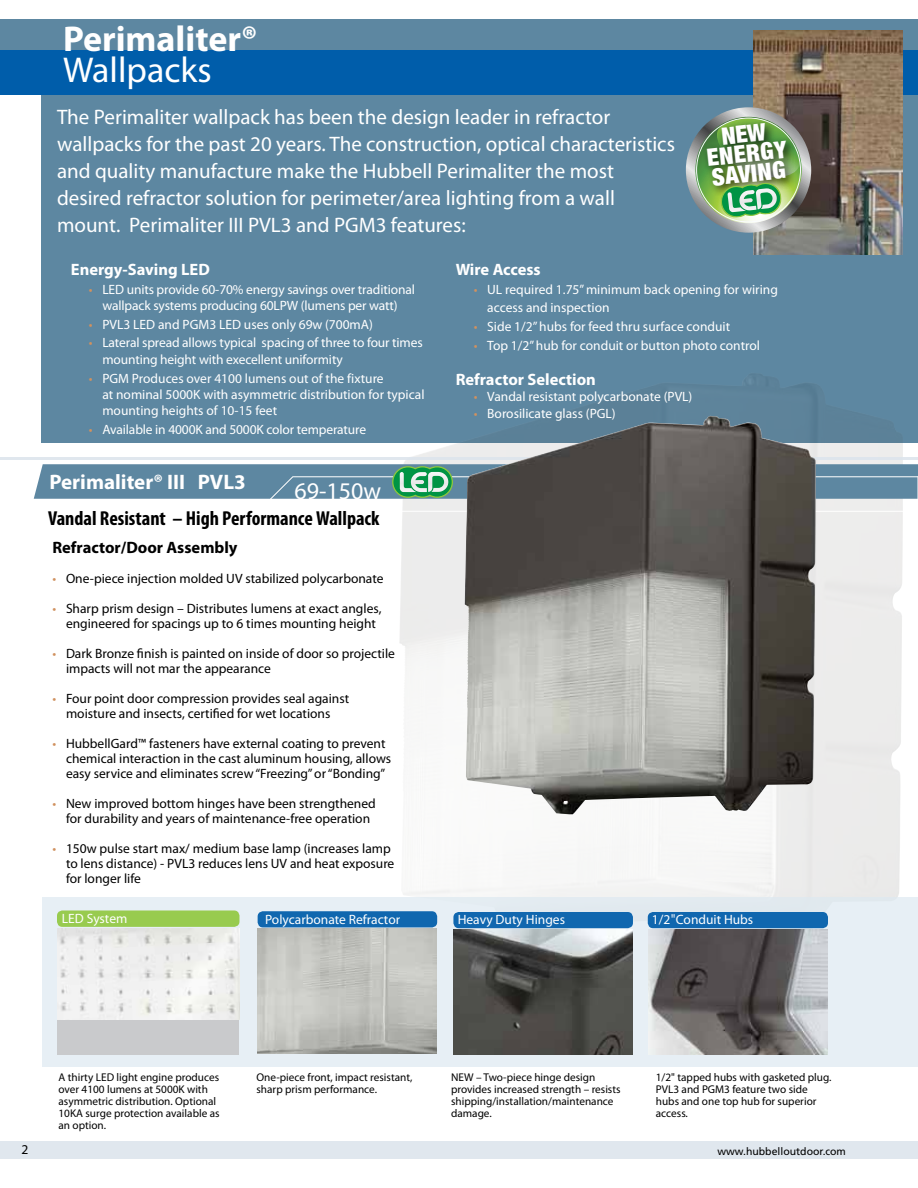
<style>
.page{position:relative;width:918px;height:1188px;background:#fff}
.page>*{position:absolute;margin:0;border:0;box-sizing:border-box;transform-origin:0 0}
.t1{font:700 36px "Myriad Pro";color:#fff}
.t2{font:36px "Myriad Pro";color:#fff}
.t3{font:900 condensed 24px/20px "Helvetica Neue";color:#fff;text-align:center}
.t4{font:24px "Myriad Pro";color:#fff}
.t5{font:21px/27px "Myriad Pro";color:#fff}
.t6{font:700 21px "Myriad Pro";color:#fff}
.t7{font:700 condensed 20.25px "Myriad Pro";color:#000}
.t8{font:700 16.5px "Myriad Pro";color:#fff}
.t9{font:700 16.5px "Myriad Pro";color:#000}
.t10{font:13.5px/15px "Myriad Pro";color:#000}
.t11{font:13.5px/16.5px "Myriad Pro";color:#fff}
.t12{font:11.25px/12px "Myriad Pro";color:#000}
.t13{font:10.5px "Frutiger";color:#000}
.s1{color:#d0915f}
.s2{font-family:"Officina Sans"}
</style>
<div class="page">
<div style="left:41px;top:58px;width:877px;height:385px;background:#5d87a1"></div>
<img style="left:399px;top:374px;width:504px;height:523px">
<div style="left:0;top:1142px;width:918px;height:18px;background:#dde5ed"></div>
<div style="left:42px;top:897px;width:876px;height:169px;background:#e7eff5"></div>
<div style="left:0;top:50px;width:918px;height:45px;background:#005daa"></div>
<div style="left:0;top:19px;width:918px;height:31px;background:#5d87a1"></div>
<img style="left:648px;top:929px;width:180px;height:125px">
<div style="left:648px;top:912px;width:180px;height:16px;background:#1067af;border-radius:5px"></div>
<img style="left:257px;top:929px;width:180px;height:124px">
<div style="left:258px;top:911px;width:179px;height:16px;background:#1067af;border-radius:5px"></div>
<img style="left:453px;top:929px;width:180px;height:125px">
<div style="left:453px;top:912px;width:180px;height:16px;background:#1067af;border-radius:5px"></div>
<img style="left:753px;top:30px;width:150px;height:224px">
<hr style="left:0;top:458px;width:918px;height:2px;background:#dde5ed">
<div style="left:57px;top:910px;width:182px;height:17px;background:#98cb4f;border-radius:5px"></div>
<img style="left:464px;top:416px;width:352px;height:399px">
<svg style="left:686px;top:107px;width:125px;height:126px"></svg>
<img style="left:688px;top:117px;width:121px;height:114px">
<svg style="left:34px;top:464px;width:884px;height:48px;background:#74878d"></svg>
<div style="left:57px;top:929px;width:182px;height:125px;background:#c9cacc"></div>
<img style="left:58px;top:928px;width:181px;height:91px">
<h1 class="t1" style="left:63px;top:15px;width:196px">Perimaliter®</h1>
<h1 class="t2" style="left:63px;top:47px;width:150px">Wallpacks</h1>
<p class="t5" style="left:57px;top:103px;width:619px">The Perimaliter wallpack has been the design leader in refractor wallpacks for the past 20 years. The construction, optical characteristics and quality manufacture make the Hubbell Perimaliter the most desired refractor solution for perimeter/area lighting from a wall mount. Perimaliter III PVL3 and PGM3 features:</p>
<h2 class="t3" style="left:704px;top:128px;width:82px;rotate:-6deg">NEW<br>ENERGY<br>SAVING</h2>
<p class="t8" style="left:71px;top:259px;width:141px">Energy-Saving LED</p>
<p class="t11" style="left:89px;top:281px;width:328px;text-align:center"><span class="s1">•</span> LED units provide 60-70% energy savings over traditional wallpack systems producing 60LPW (lumens per watt)</p>
<p class="t11" style="left:89px;top:316px;width:286px"><span class="s1">•</span> PVL3 LED and PGM3 LED uses only 69w (700mA)</p>
<p class="t11" style="left:102px;top:334px;width:322px;text-indent:-14px"><span class="s1">•</span> Lateral spread allows typical spacing of three to four times mounting height with execellent uniformity</p>
<p class="t11" style="left:102px;top:370px;width:324px;text-indent:-14px"><span class="s1">•</span> PGM Produces over 4100 lumens out of the fixture<br>at nominal 5000K with asymmetric distribution for typical mounting heights of 10-15 feet</p>
<p class="t11" style="left:89px;top:421px;width:279px"><span class="s1">•</span> Available in 4000K and 5000K color temperature</p>
<p class="t8" style="left:456px;top:259px;width:87px">Wire Access</p>
<p class="t11" style="left:487px;top:279px;width:292px;line-height:18.6px;text-indent:-14px"><span class="s1">•</span> UL required 1.75” minimum back opening for wiring access and inspection</p>
<p class="t11" style="left:474px;top:318px;width:258px"><span class="s1">•</span> Side 1/2” hubs for feed thru surface conduit</p>
<p class="t11" style="left:474px;top:337px;width:288px"><span class="s1">•</span> Top 1/2” hub for conduit or button photo control</p>
<p class="t8" style="left:456px;top:368px;width:142px">Refractor Selection</p>
<p class="t11" style="left:474px;top:388px;width:220px"><span class="s1">•</span> Vandal resistant polycarbonate (PVL)</p>
<p class="t11" style="left:474px;top:405px;width:144px"><span class="s1">•</span> Borosilicate glass (PGL)</p>
<h3 class="t6" style="left:50px;top:468px;width:198px">Perimaliter® III PVL3</h3>
<h3 class="t7" style="left:48px;top:506px;width:333px">Vandal Resistant – High Performance Wallpack</h3>
<p class="t9" style="left:52px;top:537px;width:187px">Refractor/Door Assembly</p>
<p class="t10" style="left:52px;top:571px;width:333px"><span class="s1">•</span> One-piece injection molded UV stabilized polycarbonate</p>
<p class="t10" style="left:66px;top:601px;width:317px;text-indent:-14px"><span class="s1">•</span> Sharp prism design – Distributes lumens at exact angles, engineered for spacings up to 6 times mounting height</p>
<p class="t10" style="left:66px;top:646px;width:331px;text-indent:-14px"><span class="s1">•</span> Dark Bronze finish is painted on inside of door so projectile impacts will not mar the appearance</p>
<p class="t10" style="left:52px;top:691px;width:298px;text-align:center"><span class="s1">•</span> Four point door compression provides seal against moisture and insects, certified for wet locations</p>
<p class="t10" style="left:66px;top:736px;width:327px;text-indent:-14px"><span class="s1">•</span> HubbellGard™ fasteners have external coating to prevent chemical interaction in the cast aluminum housing, allows easy service and eliminates screw “Freezing” or “Bonding”</p>
<p class="t10" style="left:52px;top:796px;width:325px;text-align:center"><span class="s1">•</span> New improved bottom hinges have been strengthened for durability and years of maintenance-free operation</p>
<p class="t10" style="left:66px;top:841px;width:330px;text-indent:-14px"><span class="s1">•</span> 150w pulse start max/ medium base lamp (increases lamp to lens distance) - PVL3 reduces lens UV and heat exposure for longer life</p>
<p class="t11" style="left:62px;top:910px;width:67px">LED System</p>
<h2 class="t4" style="left:294px;top:476px;width:88px">69-150w</h2>
<p class="t11" style="left:265px;top:911px;width:137px">Polycarbonate Refractor</p>
<p class="t11" style="left:458px;top:911px;width:109px">Heavy Duty Hinges</p>
<p class="t11" style="left:652px;top:911px;width:103px">1/2<span class="s2">"</span>Conduit Hubs</p>
<p class="t12" style="left:58px;top:1071px;width:163px">A thirty LED light engine produces over 4100 lumens at 5000K with asymmetric distribution. Optional<br>10KA surge protection available as an option.</p>
<p class="t12" style="left:256px;top:1071px;width:157px">One-piece front, impact resistant, sharp prism performance.</p>
<p class="t12" style="left:451px;top:1071px;width:171px">NEW – Two-piece hinge design provides increased strength – resists shipping/installation/maintenance damage.</p>
<p class="t12" style="left:656px;top:1071px;width:177px">1/2" tapped hubs with gasketed plug.<br>PVL3 and PGM3 feature two side hubs and one top hub for superior access.</p>
<p class="t10" style="left:22px;top:1142px;width:8px">2</p>
<p class="t13" style="left:717px;top:1145px;width:130px">www.hubbelloutdoor.com</p>
</div>
